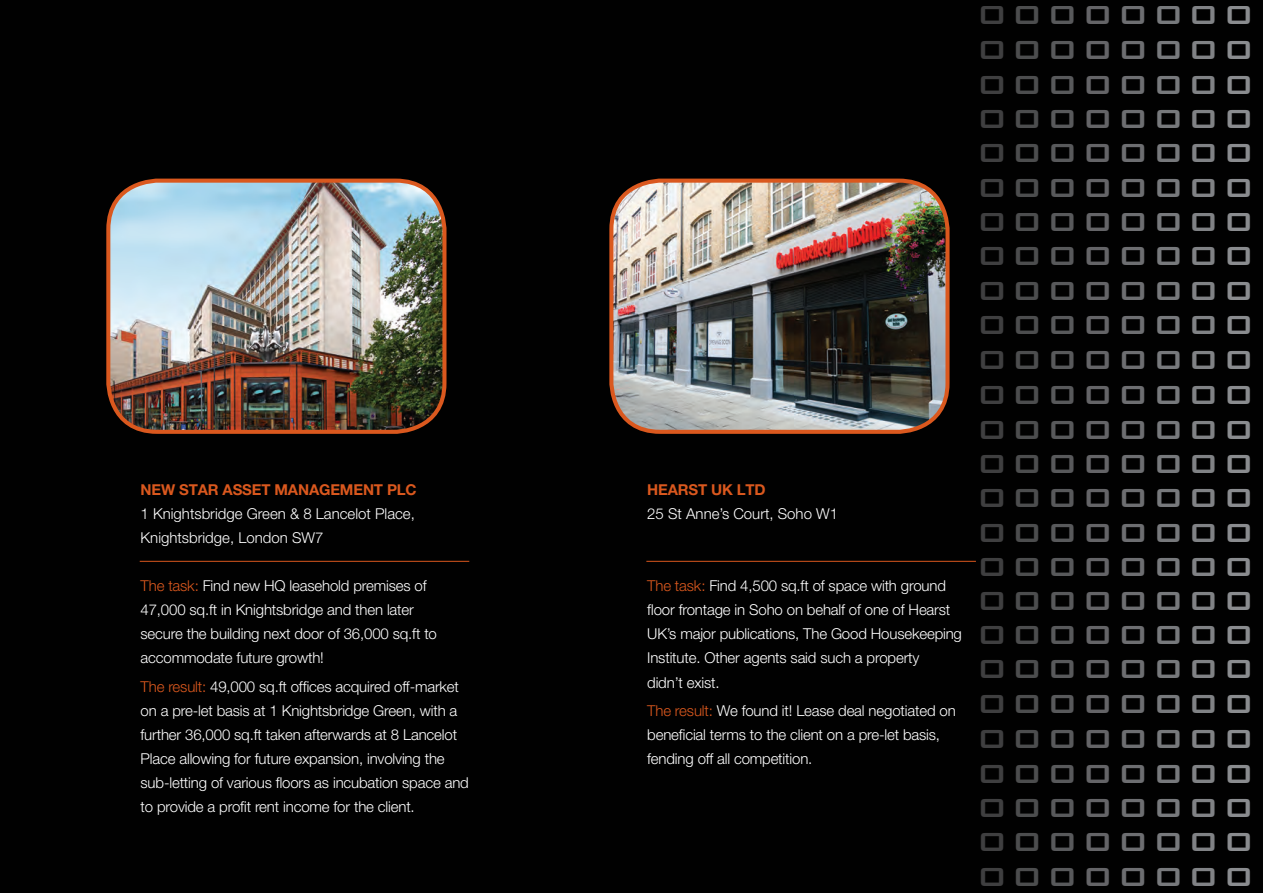
<style>
.page{position:relative;width:1263px;height:893px;background:#010101}
.page>*{position:absolute;margin:0;border:0;box-sizing:border-box;transform-origin:0 0}
.t1{font:500 34.95px/34.5px "Bank Gothic BT";letter-spacing:.13em;color:#3e3e3f;text-align:justify}
.t2{font:300 15px/24px "Helvetica Neue LT Pro";letter-spacing:-.01em;color:#fff}
.t3{font:700 15px "Helvetica Neue LT Pro";letter-spacing:-.01em;color:#da581e}
.s1{color:#da581e}
.s2{color:#4b4c4d}
.s3{color:#57585a}
.s4{color:#636366}
.s5{color:#6c6d70}
.s6{color:#76787b}
.s7{color:#808285}
.s8{color:#8a8c8f}
</style>
<div class="page">
<img style="left:108px;top:181px;width:336px;height:250px">
<div style="left:106px;top:179px;width:340px;height:255px;border:4px solid #da581e;border-radius:49px"></div>
<img style="left:612px;top:181px;width:335px;height:250px">
<div style="left:609px;top:179px;width:340px;height:255px;border:4px solid #da581e;border-radius:49px"></div>
<hr style="left:140px;top:561px;width:329px;height:1px;background:#da581e">
<hr style="left:646px;top:561px;width:330px;height:1px;background:#da581e">
<p class="t3" style="left:141px;top:481px;width:59px">NEW STAR</p>
<p class="t3" style="left:223px;top:481px;width:21px">ASSET</p>
<p class="t3" style="left:274px;top:481px;width:26px">MANAGEMENT</p>
<p class="t3" style="left:387px;top:481px;width:31px">PLC</p>
<p class="t2" style="left:141px;top:502px;width:276px">1 Knightsbridge Green &amp; 8 Lancelot Place,<br>Knightsbridge, London SW7</p>
<p class="t2" style="left:141px;top:574px;width:298px"><span class="s1">The task:</span> Find new HQ leasehold premises of 47,000 sq.ft in Knightsbridge and then later secure the building next door of 36,000 sq.ft to accommodate future growth!</p>
<p class="t2" style="left:141px;top:674px;width:330px"><span class="s1">The result:</span> 49,000 sq.ft offices acquired off-market on a pre-let basis at 1 Knightsbridge Green, with a further 36,000 sq.ft taken afterwards at 8 Lancelot Place allowing for future expansion, involving the sub-letting of various floors as incubation space and to provide a profit rent income for the client.</p>
<p class="t3" style="left:647px;top:481px;width:120px">HEARST UK LTD</p>
<p class="t2" style="left:647px;top:502px;width:192px">25 St Anne’s Court, Soho W1</p>
<p class="t2" style="left:647px;top:574px;width:316px"><span class="s1">The task:</span> Find 4,500 sq.ft of space with ground floor frontage in Soho on behalf of one of Hearst UK’s major publications, The Good Housekeeping Institute. Other agents said such a property<br>didn’t exist.</p>
<p class="t2" style="left:647px;top:698px;width:310px"><span class="s1">The result:</span> We found it! Lease deal negotiated on beneficial terms to the client on a pre-let basis, fending off all competition.</p>
<h1 class="t1" style="left:976px;top:-3px;width:279px">O<span class="s2">O</span><span class="s3">O</span><span class="s4">O</span><span class="s5">O</span><span class="s6">O</span><span class="s7">O</span><span class="s8">O </span>O<span class="s2">O</span><span class="s3">O</span><span class="s4">O</span><span class="s5">O</span><span class="s6">O</span><span class="s7">O</span><span class="s8">O </span>O<span class="s2">O</span><span class="s3">O</span><span class="s4">O</span><span class="s5">O</span><span class="s6">O</span><span class="s7">O</span><span class="s8">O </span>O<span class="s2">O</span><span class="s3">O</span><span class="s4">O</span><span class="s5">O</span><span class="s6">O</span><span class="s7">O</span><span class="s8">O </span>O<span class="s2">O</span><span class="s3">O</span><span class="s4">O</span><span class="s5">O</span><span class="s6">O</span><span class="s7">O</span><span class="s8">O </span>O<span class="s2">O</span><span class="s3">O</span><span class="s4">O</span><span class="s5">O</span><span class="s6">O</span><span class="s7">O</span><span class="s8">O</span></h1>
<h1 class="t1" style="left:976px;top:204px;width:279px">O<span class="s2">O</span><span class="s3">O</span><span class="s4">O</span><span class="s5">O</span><span class="s6">O</span><span class="s7">O</span><span class="s8">O </span>O<span class="s2">O</span><span class="s3">O</span><span class="s4">O</span><span class="s5">O</span><span class="s6">O</span><span class="s7">O</span><span class="s8">O </span>O<span class="s2">O</span><span class="s3">O</span><span class="s4">O</span><span class="s5">O</span><span class="s6">O</span><span class="s7">O</span><span class="s8">O </span>O<span class="s2">O</span><span class="s3">O</span><span class="s4">O</span><span class="s5">O</span><span class="s6">O</span><span class="s7">O</span><span class="s8">O </span>O<span class="s2">O</span><span class="s3">O</span><span class="s4">O</span><span class="s5">O</span><span class="s6">O</span><span class="s7">O</span><span class="s8">O </span>O<span class="s2">O</span><span class="s3">O</span><span class="s4">O</span><span class="s5">O</span><span class="s6">O</span><span class="s7">O</span><span class="s8">O </span>O<span class="s2">O</span><span class="s3">O</span><span class="s4">O</span><span class="s5">O</span><span class="s6">O</span><span class="s7">O</span><span class="s8">O </span>O<span class="s2">O</span><span class="s3">O</span><span class="s4">O</span><span class="s5">O</span><span class="s6">O</span><span class="s7">O</span><span class="s8">O </span>O<span class="s2">O</span><span class="s3">O</span><span class="s4">O</span><span class="s5">O</span><span class="s6">O</span><span class="s7">O</span><span class="s8">O </span>O<span class="s2">O</span><span class="s3">O</span><span class="s4">O</span><span class="s5">O</span><span class="s6">O</span><span class="s7">O</span><span class="s8">O</span></h1>
<h1 class="t1" style="left:976px;top:548px;width:279px">O<span class="s2">O</span><span class="s3">O</span><span class="s4">O</span><span class="s5">O</span><span class="s6">O</span><span class="s7">O</span><span class="s8">O </span>O<span class="s2">O</span><span class="s3">O</span><span class="s4">O</span><span class="s5">O</span><span class="s6">O</span><span class="s7">O</span><span class="s8">O </span>O<span class="s2">O</span><span class="s3">O</span><span class="s4">O</span><span class="s5">O</span><span class="s6">O</span><span class="s7">O</span><span class="s8">O </span>O<span class="s2">O</span><span class="s3">O</span><span class="s4">O</span><span class="s5">O</span><span class="s6">O</span><span class="s7">O</span><span class="s8">O </span>O<span class="s2">O</span><span class="s3">O</span><span class="s4">O</span><span class="s5">O</span><span class="s6">O</span><span class="s7">O</span><span class="s8">O </span>O<span class="s2">O</span><span class="s3">O</span><span class="s4">O</span><span class="s5">O</span><span class="s6">O</span><span class="s7">O</span><span class="s8">O </span>O<span class="s2">O</span><span class="s3">O</span><span class="s4">O</span><span class="s5">O</span><span class="s6">O</span><span class="s7">O</span><span class="s8">O </span>O<span class="s2">O</span><span class="s3">O</span><span class="s4">O</span><span class="s5">O</span><span class="s6">O</span><span class="s7">O</span><span class="s8">O </span>O<span class="s2">O</span><span class="s3">O</span><span class="s4">O</span><span class="s5">O</span><span class="s6">O</span><span class="s7">O</span><span class="s8">O </span>O<span class="s2">O</span><span class="s3">O</span><span class="s4">O</span><span class="s5">O</span><span class="s6">O</span><span class="s7">O</span><span class="s8">O</span></h1>
</div>
